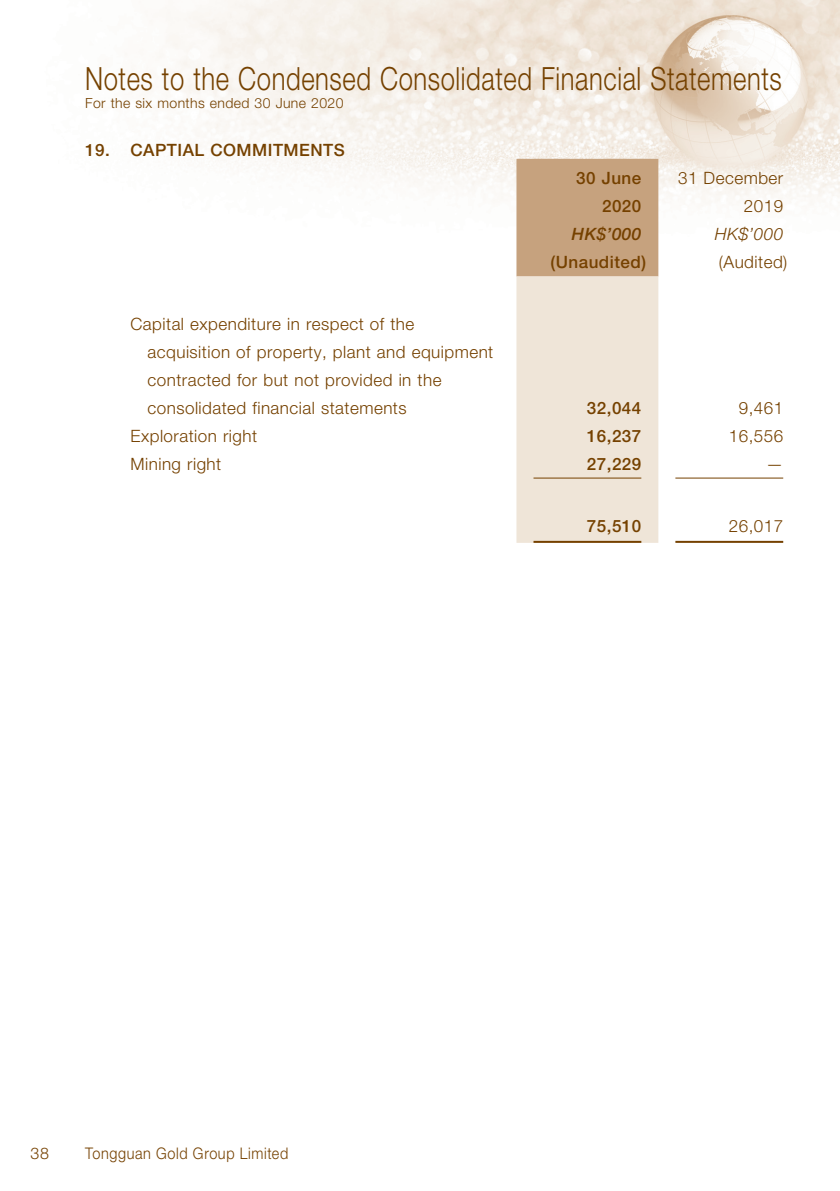
<style>
.page{position:relative;width:840px;height:1191px;background:#fff}
.page>*{position:absolute;margin:0;border:0;box-sizing:border-box;transform-origin:0 0}
.t1{font:300 32px "Helvetica Neue";letter-spacing:.025em;color:#754100;scale:.8 1}
.t2{font:300 17px/28px "Helvetica Neue";letter-spacing:.03em;color:#754100;text-align:right}
.t3{font:500 17px/28px "Helvetica Neue";letter-spacing:.03em;color:#754100;text-align:right}
.t4{font:italic 500 17px "Helvetica Neue";color:#754100}
.t5{font:italic 300 17px "Helvetica Neue";color:#754100}
.t6{font:300 16px "Helvetica Neue";letter-spacing:.045em;color:#754100;scale:.9 1}
.t7{font:300 16px "Helvetica Neue";letter-spacing:.045em;color:#754100}
.t8{font:300 14px "Helvetica Neue";letter-spacing:.03em;color:#754100}
</style>
<div class="page">
<img style="left:159px;top:0;width:680px;height:543px">
<svg style="left:516px;top:159px;width:142px;height:384px;background:#e2d0bc"></svg>
<hr style="left:533px;top:477px;width:108px;height:1px;background:#754100">
<hr style="left:675px;top:477px;width:107px;height:1px;background:#754100">
<hr style="left:533px;top:541px;width:108px;height:2px;background:#754100">
<hr style="left:675px;top:541px;width:107px;height:2px;background:#754100">
<h1 class="t1" style="left:85px;top:67px;width:871px">Notes to the Condensed Consolidated Financial Statements</h1>
<p class="t8" style="left:85px;top:98px;width:260px">For the six months ended 30 June 2020</p>
<p class="t3" style="left:85px;top:138px;width:261px">19. CAPTIAL COMMITMENTS</p>
<p class="t3" style="left:576px;top:166px;width:67px">30 June<br>2020</p>
<p class="t2" style="left:677px;top:166px;width:107px">31 December<br>2019</p>
<p class="t4" style="left:571px;top:228px;width:71px">HK$’000</p>
<p class="t5" style="left:714px;top:228px;width:70px">HK$’000</p>
<p class="t3" style="left:550px;top:250px;width:97px">(Unaudited)</p>
<p class="t2" style="left:718px;top:250px;width:70px">(Audited)</p>
<p class="t2" style="left:147px;top:312px;width:347px;text-align:left;text-indent:-17px">Capital expenditure in respect of the acquisition of property, plant and equipment contracted for but not provided in the consolidated financial statements</p>
<p class="t3" style="left:586px;top:396px;width:56px">32,044</p>
<p class="t2" style="left:738px;top:396px;width:46px">9,461</p>
<p class="t2" style="left:130px;top:424px;width:128px">Exploration right</p>
<p class="t3" style="left:586px;top:424px;width:56px">16,237</p>
<p class="t2" style="left:728px;top:424px;width:56px">16,556</p>
<p class="t2" style="left:130px;top:452px;width:92px">Mining right</p>
<p class="t3" style="left:586px;top:452px;width:56px">27,229</p>
<p class="t2" style="left:765px;top:452px;width:18px">—</p>
<p class="t7" style="left:30px;top:1147px;width:20px">38</p>
<p class="t6" style="left:85px;top:1147px;width:227px">Tongguan Gold Group Limited</p>
<p class="t3" style="left:586px;top:514px;width:56px">75,510</p>
<p class="t2" style="left:728px;top:514px;width:56px">26,017</p>
</div>
